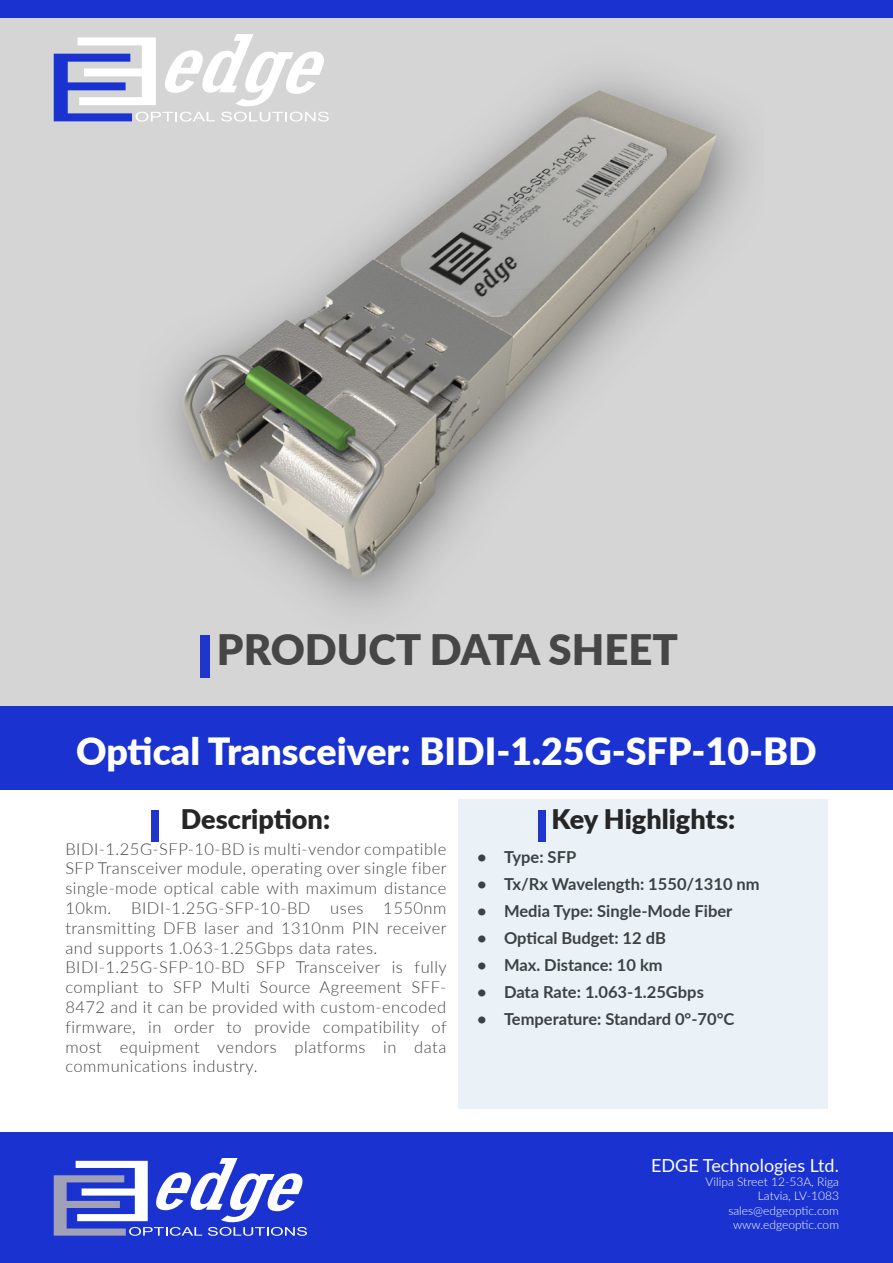
<style>
.page{position:relative;width:893px;height:1263px;background:#fff}
.page>*{position:absolute;margin:0;border:0;box-sizing:border-box;transform-origin:0 0}
.Level1_Title{font:900 42px "Lato";color:#464646}
.Level1_Title-2{font:900 37.5px "Lato";color:#fff}
.Level1_Title-3{font:900 27px "Lato";color:#262626}
.t1{font:18px "Lato";color:#fff}
.t2{font:300 16.5px/19.8px "Lato";letter-spacing:.03em;color:#464646;text-align:justify}
.t3{font:700 16.5px "Lato";color:#3e4143}
.t4{font:300 12px "Lato";color:#fff}
</style>
<div class="page">
<div style="left:0;top:1133px;width:893px;height:130px;background:#1a33d0"></div>
<svg style="left:54px;top:1158px;width:253px;height:78px"></svg>
<div style="left:0;top:0;width:893px;height:18px;background:#1a33d0"></div>
<div style="left:0;top:18px;width:893px;height:691px;background:#d5d5d5"></div>
<img style="left:162px;top:75px;width:583px;height:535px">
<div style="left:200px;top:635px;width:10px;height:43px;background:#1f35ce"></div>
<div style="left:0;top:706px;width:893px;height:83px;background:#1a33d0"></div>
<div style="left:458px;top:799px;width:370px;height:309px;background:#eaf2f7"></div>
<div style="left:538px;top:810px;width:8px;height:31px;background:#1f35ce"></div>
<div style="left:151px;top:810px;width:8px;height:31px;background:#1f35ce"></div>
<svg style="left:54px;top:34px;width:275px;height:88px"></svg>
<p class="Level1_Title" style="left:217px;top:618px;width:463px">PRODUCT DATA SHEET</p>
<p class="Level1_Title-2" style="left:76px;top:723px;width:742px">Optical Transceiver: BIDI-1.25G-SFP-10-BD</p>
<p class="Level1_Title-3" style="left:181px;top:799px;width:151px">Description:</p>
<p class="Level1_Title-3" style="left:552px;top:799px;width:185px">Key Highlights:</p>
<p class="t3" style="left:477px;top:844px;width:101px">• Type: SFP</p>
<p class="t3" style="left:477px;top:871px;width:284px">• Tx/Rx Wavelength: 1550/1310 nm</p>
<p class="t3" style="left:477px;top:898px;width:257px">• Media Type: Single-Mode Fiber</p>
<p class="t3" style="left:477px;top:925px;width:190px">• Optical Budget: 12 dB</p>
<p class="t3" style="left:477px;top:952px;width:187px">• Max. Distance: 10 km</p>
<p class="t3" style="left:477px;top:979px;width:228px">• Data Rate: 1.063-1.25Gbps</p>
<p class="t3" style="left:477px;top:1006px;width:259px">• Temperature: Standard 0°-70°C</p>
<p class="t2" style="left:65px;top:838px;width:383px">BIDI-1.25G-SFP-10-BD is multi-vendor compatible SFP Transceiver module, operating over single fiber single-mode optical cable with maximum distance 10km. BIDI-1.25G-SFP-10-BD uses 1550nm transmitting DFB laser and 1310nm PIN receiver and supports 1.063-1.25Gbps data rates.</p>
<p class="t2" style="left:65px;top:957px;width:383px">BIDI-1.25G-SFP-10-BD SFP Transceiver is fully compliant to SFP Multi Source Agreement SFF-8472 and it can be provided with custom-encoded firmware, in order to provide compatibility of most equipment vendors platforms in data communications industry.</p>
<p class="t1" style="left:651px;top:1152px;width:189px">EDGE Technologies Ltd.</p>
<p class="t4" style="left:706px;top:1173px;width:135px">Vilipa Street 12-53A, Riga</p>
<p class="t4" style="left:758px;top:1188px;width:83px">Latvia, LV-1083</p>
<p class="t4" style="left:728px;top:1202px;width:112px">sales@edgeoptic.com</p>
<p class="t4" style="left:733px;top:1216px;width:107px">www.edgeoptic.com</p>
</div>
